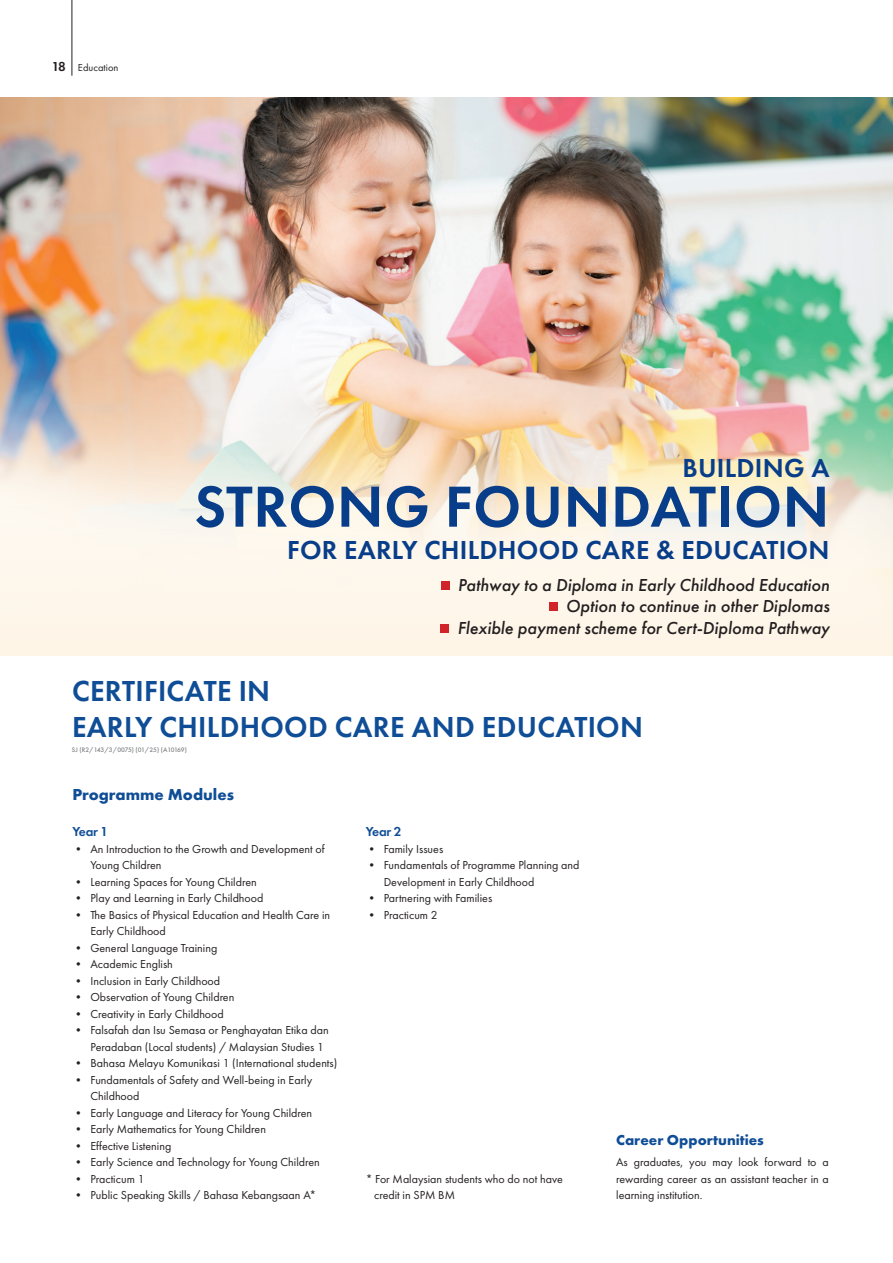
<style>
.page{position:relative;width:893px;height:1263px;background:#fff}
.page>*{position:absolute;margin:0;border:0;box-sizing:border-box;transform-origin:0 0}
.t1{font:600 60px "Futura PT";letter-spacing:.01em;color:#083e89}
.t2{font:600 30px "Futura PT";letter-spacing:.01em;color:#0f4d96}
.t3{font:600 27px "Futura PT";letter-spacing:.01em;color:#083e89}
.t4{font:italic 500 18px "Futura PT";color:#231f20}
.t5{font:700 16.5px "Futura PT";color:#0f4d96}
.t6{font:700 15px "Futura PT";color:#0f4d96}
.t7{font:600 13.5px "Futura PT";letter-spacing:-.025em;color:#0f4d96}
.t8{font:12px/16.5px "Futura PT";color:#231f20}
.t9{font:10.5px "Futura PT";color:#231f20}
.t10{font:500 6.75px "Futura PT";letter-spacing:-.03em;color:#808285}
.s1{font-weight:600;font-size:13.5px}
.s2{font-weight:700}
</style>
<div class="page">
<hr style="left:72px;top:0;width:1px;height:76px;background:#231f20">
<img style="left:0;top:98px;width:893px;height:146px">
<img style="left:0;top:244px;width:893px;height:412px">
<div style="left:441px;top:581px;width:8px;height:8px;background:#d1232a"></div>
<div style="left:549px;top:603px;width:8px;height:8px;background:#d1232a"></div>
<div style="left:440px;top:624px;width:9px;height:9px;background:#d1232a"></div>
<p class="t9" style="left:52px;top:61px;width:68px"><span class="s1">18</span> Education</p>
<p class="t3" style="left:682px;top:451px;width:149px">BUILDING A</p>
<p class="t1" style="left:194px;top:469px;width:637px">STRONG FOUNDATION</p>
<p class="t3" style="left:287px;top:533px;width:544px">FOR EARLY CHILDHOOD CARE &amp; EDUCATION</p>
<p class="t4" style="left:458px;top:573px;width:373px">Pathway to a Diploma in Early Childhood Education</p>
<p class="t4" style="left:566px;top:595px;width:265px">Option to continue in other Diplomas</p>
<p class="t4" style="left:457px;top:617px;width:374px">Flexible payment scheme for Cert-Diploma Pathway</p>
<p class="t2" style="left:72px;top:672px;width:200px">CERTIFICATE IN</p>
<p class="t2" style="left:72px;top:708px;width:572px">EARLY CHILDHOOD CARE AND EDUCATION</p>
<p class="t10" style="left:72px;top:745px;width:117px">SJ (R2/143/3/0075) (01/25) (A10169)</p>
<p class="t5" style="left:72px;top:784px;width:163px">Programme Modules</p>
<p class="t7" style="left:72px;top:823px;width:37px">Year 1</p>
<p class="t8" style="left:90px;top:840px;width:236px;text-indent:-18px"><span class="s2">•</span> An Introduction to the Growth and Development of<br>Young Children</p>
<p class="t8" style="left:72px;top:873px;width:186px"><span class="s2">•</span> Learning Spaces for Young Children</p>
<p class="t8" style="left:72px;top:890px;width:192px"><span class="s2">•</span> Play and Learning in Early Childhood</p>
<p class="t8" style="left:90px;top:906px;width:241px;text-indent:-18px"><span class="s2">•</span> The Basics of Physical Education and Health Care in<br>Early Childhood</p>
<p class="t8" style="left:72px;top:939px;width:146px"><span class="s2">•</span> General Language Training</p>
<p class="t8" style="left:72px;top:956px;width:102px"><span class="s2">•</span> Academic English</p>
<p class="t8" style="left:72px;top:972px;width:149px"><span class="s2">•</span> Inclusion in Early Childhood</p>
<p class="t8" style="left:72px;top:989px;width:163px"><span class="s2">•</span> Observation of Young Children</p>
<p class="t8" style="left:72px;top:1005px;width:153px"><span class="s2">•</span> Creativity in Early Childhood</p>
<p class="t8" style="left:90px;top:1022px;width:240px;text-indent:-18px"><span class="s2">•</span> Falsafah dan Isu Semasa or Penghayatan Etika dan<br>Peradaban (Local students) / Malaysian Studies 1</p>
<p class="t8" style="left:72px;top:1055px;width:266px"><span class="s2">•</span> Bahasa Melayu Komunikasi 1 (International students)</p>
<p class="t8" style="left:90px;top:1071px;width:223px;text-indent:-18px"><span class="s2">•</span> Fundamentals of Safety and Well-being in Early<br>Childhood</p>
<p class="t8" style="left:72px;top:1104px;width:241px"><span class="s2">•</span> Early Language and Literacy for Young Children</p>
<p class="t8" style="left:72px;top:1121px;width:195px"><span class="s2">•</span> Early Mathematics for Young Children</p>
<p class="t8" style="left:72px;top:1137px;width:100px"><span class="s2">•</span> Effective Listening</p>
<p class="t8" style="left:72px;top:1154px;width:249px"><span class="s2">•</span> Early Science and Technology for Young Children</p>
<p class="t8" style="left:72px;top:1170px;width:74px"><span class="s2">•</span> Practicum 1</p>
<p class="t8" style="left:72px;top:1187px;width:245px"><span class="s2">•</span> Public Speaking Skills / Bahasa Kebangsaan A*</p>
<p class="t7" style="left:366px;top:823px;width:37px">Year 2</p>
<p class="t8" style="left:366px;top:840px;width:79px"><span class="s2">•</span> Family Issues</p>
<p class="t8" style="left:384px;top:857px;width:197px;text-indent:-18px"><span class="s2">•</span> Fundamentals of Programme Planning and<br>Development in Early Childhood</p>
<p class="t8" style="left:366px;top:890px;width:128px"><span class="s2">•</span> Partnering with Families</p>
<p class="t8" style="left:366px;top:906px;width:74px"><span class="s2">•</span> Practicum 2</p>
<p class="t8" style="left:374px;top:1170px;width:190px;text-indent:-9px">* For Malaysian students who do not have credit in SPM BM</p>
<p class="t6" style="left:616px;top:1131px;width:149px">Career Opportunities</p>
<p class="t8" style="left:616px;top:1154px;width:214px;text-align:justify">As graduates, you may look forward to a rewarding career as an assistant teacher in a learning institution.</p>
</div>
